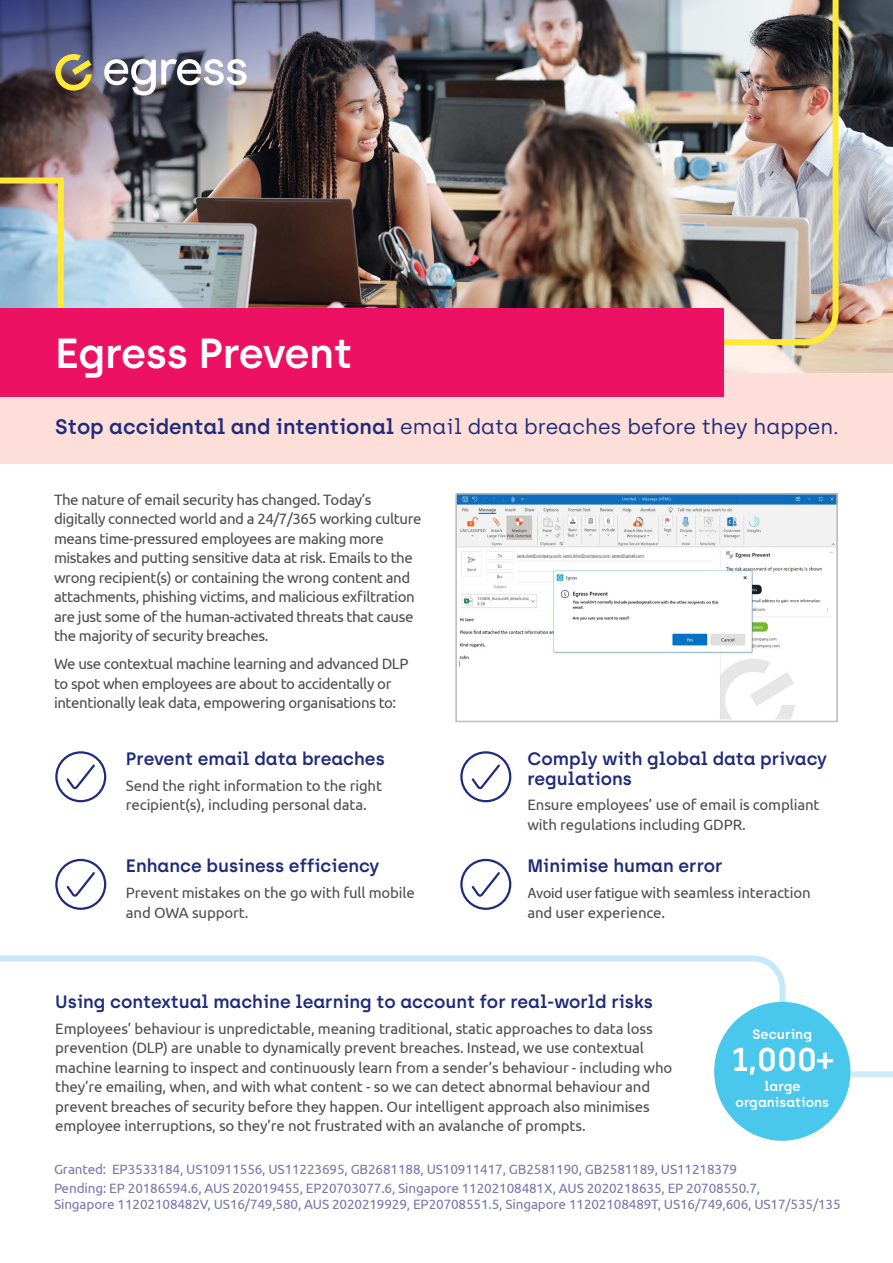
<style>
.page{position:relative;width:893px;height:1263px;background:#fff}
.page>*{position:absolute;margin:0;border:0;box-sizing:border-box;transform-origin:0 0}
.t1{font:600 42px "Archia";letter-spacing:-.01em;color:#fff}
.t2{font:600 33px "Archia";color:#fff}
.t3{font:21px "Archia";color:#1f2b7b}
.t4{font:600 18px/19.8px "Archia";color:#1f2b7b}
.t5{font:15px/19.5px "Ubuntu";letter-spacing:-.01em;color:#4d4d4f}
.t6{font:13.5px/18.3px "Ubuntu";letter-spacing:-.01em;color:#7877ad}
.t7{font:600 13.5px/16.2px "Archia";color:#fff;text-align:center}
.s1{font-weight:600}
.s2{font-family:"Myriad Pro";color:#484342}
</style>
<div class="page">
<img style="left:723px;top:0;width:170px;height:373px">
<div style="left:799px;top:1071px;width:94px;height:6px;background:#cdecf8"></div>
<div style="left:0;top:373px;width:893px;height:90px;background:#fdded8"></div>
<svg style="left:0;top:955px;width:786px;height:149px"></svg>
<div style="left:714px;top:1002px;width:136px;height:139px;background:#49c7ed;border-radius:50%"></div>
<img style="left:0;top:0;width:842px;height:348px">
<svg style="left:0;top:175px;width:67px;height:133px;background:#adbab5"></svg>
<div style="left:0;top:308px;width:723px;height:89px;background:#ed1163"></div>
<svg style="left:55px;top:751px;width:52px;height:52px"></svg>
<svg style="left:460px;top:751px;width:52px;height:52px"></svg>
<svg style="left:55px;top:858px;width:52px;height:52px"></svg>
<svg style="left:460px;top:858px;width:52px;height:52px"></svg>
<img style="left:458px;top:496px;width:377px;height:223px">
<div style="left:455px;top:493px;width:383px;height:229px;border:2px solid #bcbec0"></div>
<svg style="left:55px;top:54px;width:37px;height:37px"></svg>
<svg style="left:104px;top:59px;width:143px;height:36px"></svg>
<h1 class="t1" style="left:55px;top:328px;width:298px">Egress Prevent</h1>
<h3 class="t3" style="left:55px;top:414px;width:785px"><span class="s1">Stop accidental and intentional</span> email data breaches before they happen.</h3>
<p class="t5" style="left:54px;top:489px;width:369px">The nature of email security has changed. Today’s digitally connected world and a 24/7/365 working culture means time-pressured employees are making more mistakes and putting sensitive data at risk. Emails to the wrong recipient(s) or containing the wrong content and attachments, phishing victims, and malicious exfiltration are just some of the human-activated threats that cause the majority of security breaches.</p>
<p class="t5" style="left:54px;top:654px;width:356px">We use contextual machine learning and advanced DLP to spot when employees are about to accidentally or intentionally leak data, empowering organisations to:</p>
<p class="t4" style="left:126px;top:748px;width:260px">Prevent email data breaches</p>
<p class="t5" style="left:126px;top:775px;width:258px">Send the right information to the right recipient(s), including personal data.</p>
<p class="t4" style="left:126px;top:856px;width:255px">Enhance business efficiency</p>
<p class="t5" style="left:126px;top:883px;width:290px">Prevent mistakes on the go with full mobile and OWA support.</p>
<p class="t4" style="left:527px;top:748px;width:301px">Comply with global data privacy regulations</p>
<p class="t5" style="left:527px;top:795px;width:294px">Ensure employees’ use of email is compliant with regulations including GDPR.</p>
<p class="t4" style="left:527px;top:856px;width:197px">Minimise human error</p>
<p class="t5" style="left:527px;top:883px;width:285px"><span class="s2">Avoid user fatigue</span> with seamless interaction and user experience.</p>
<p class="t4" style="left:55px;top:991px;width:599px">Using contextual machine learning to account for real-world risks</p>
<p class="t5" style="left:55px;top:1018px;width:619px">Employees’ behaviour is unpredictable, meaning traditional, static approaches to data loss prevention (DLP) are unable to dynamically prevent breaches. Instead, we use contextual machine learning to inspect and continuously learn from a sender’s behaviour - including who they’re emailing, when, and with what content - so we can detect abnormal behaviour and prevent breaches of security before they happen. Our intelligent approach also minimises employee interruptions, so they’re not frustrated with an avalanche of prompts.</p>
<p class="t7" style="left:753px;top:1026px;width:61px">Securing</p>
<h2 class="t2" style="left:731px;top:1040px;width:104px">1,000+</h2>
<p class="t7" style="left:735px;top:1078px;width:95px">large organisations</p>
<p class="t6" style="left:54px;top:1160px;width:708px">Granted: EP3533184, US10911556, US11223695, GB2681188, US10911417, GB2581190, GB2581189, US11218379<br>Pending: EP 20186594.6, AUS 202019455, EP20703077.6, Singapore 11202108481X, AUS 2020218635, EP 20708550.7,</p>
<p class="t6" style="left:54px;top:1194px;width:788px">Singapore 11202108482V, US16/749,580, AUS 2020219929, EP20708551.5, Singapore 11202108489T, US16/749,606, US17/535/135</p>
</div>
